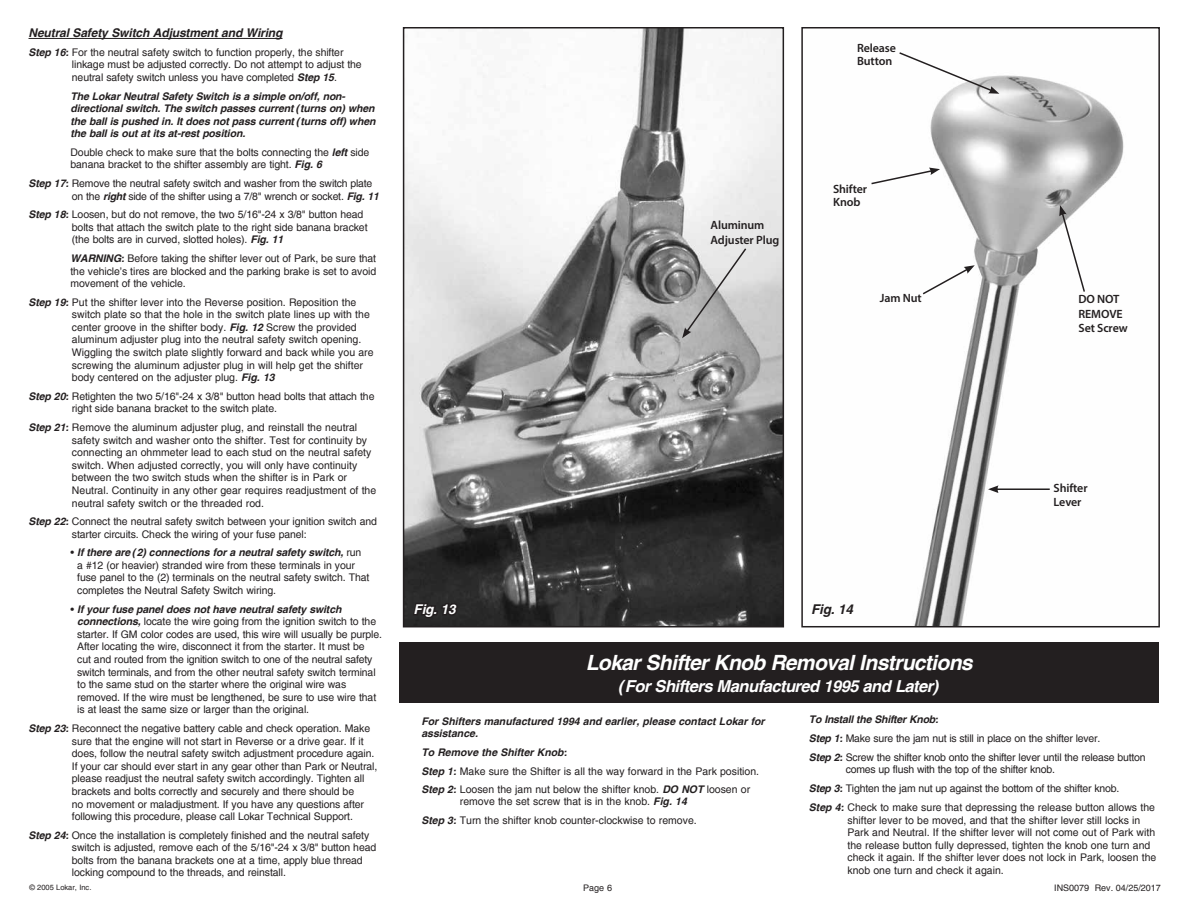
<style>
.page{position:relative;width:1188px;height:918px;background:#fff}
.page>*{position:absolute;margin:0;border:0;box-sizing:border-box;transform-origin:0 0}
.t1{font:italic 700 21px "Helvetica";letter-spacing:-.03em;color:#fff}
.t2{font:italic 700 16.5px "Helvetica";letter-spacing:-.03em;color:#fff}
.t3{font:italic 700 13.5px "Helvetica";color:#fff}
.t4{font:italic 700 13.5px "Helvetica";color:#231f20}
.t5{font:600 12px/14.4px "Myriad Pro";letter-spacing:-.01em;color:#231f20}
.t6{font:italic 700 12px "Helvetica";letter-spacing:-.01em;color:#231f20}
.t7{font:10.5px/12.6px "Helvetica";letter-spacing:-.01em;color:#231f20}
.t8{font:italic 700 10.5px/12.6px "Helvetica";letter-spacing:-.01em;color:#231f20}
.t9{font:9px "Helvetica";color:#231f20}
.t10{font:7.5px "Helvetica";color:#231f20}
.s1{font-weight:700;font-style:italic}
</style>
<div class="page">
<img style="left:914px;top:75px;width:210px;height:549px">
<div style="left:801px;top:27px;width:359px;height:600px;border:2px solid #231f20"></div>
<div style="left:399px;top:642px;width:760px;height:61px;background:#231f20"></div>
<hr style="left:29px;top:38px;width:254px;height:1px;background:#231f20">
<img style="left:406px;top:30px;width:375px;height:594px">
<div style="left:403px;top:27px;width:381px;height:600px;border:2px solid #231f20"></div>
<svg style="left:682px;top:247px;width:66px;height:91px;background:#b5b5b5"></svg>
<svg style="left:411px;top:600px;width:48px;height:21px"></svg>
<svg style="left:899px;top:52px;width:100px;height:42px"></svg>
<svg style="left:871px;top:168px;width:69px;height:17px"></svg>
<svg style="left:921px;top:265px;width:54px;height:31px"></svg>
<svg style="left:1059px;top:205px;width:27px;height:88px"></svg>
<hr style="left:996px;top:488px;width:54px;height:2px;background:#231f20">
<svg style="left:988px;top:485px;width:11px;height:8px"></svg>
<p class="t6" style="left:29px;top:26px;width:256px">Neutral Safety Switch Adjustment and Wiring</p>
<p class="t7" style="left:72px;top:46px;width:291px;text-indent:-43px"><span class="s1">Step 16:</span> For the neutral safety switch to function properly, the shifter linkage must be adjusted correctly. Do not attempt to adjust the neutral safety switch unless you have completed <span class="s1">Step 15</span>.</p>
<p class="t8" style="left:71px;top:90px;width:306px">The Lokar Neutral Safety Switch is a simple on/off, non&shy;directional switch. The switch passes current (turns on) when the ball is pushed in. It does not pass current (turns off) when the ball is out at its at-rest position.</p>
<p class="t7" style="left:71px;top:146px;width:300px">Double check to make sure that the bolts connecting the <span class="s1">left</span> side banana bracket to the shifter assembly are tight. <span class="s1">Fig. 6</span></p>
<p class="t7" style="left:72px;top:177px;width:309px;text-indent:-43px"><span class="s1">Step 17:</span> Remove the neutral safety switch and washer from the switch plate on the <span class="s1">right</span> side of the shifter using a 7/8" wrench or socket. <span class="s1">Fig. 11</span></p>
<p class="t7" style="left:72px;top:208px;width:297px;text-indent:-43px"><span class="s1">Step 18:</span> Loosen, but do not remove, the two 5/16"-24 x 3/8" button head bolts that attach the switch plate to the right side banana bracket (the bolts are in curved, slotted holes). <span class="s1">Fig. 11</span></p>
<p class="t7" style="left:71px;top:252px;width:307px;text-align:justify"><span class="s1">WARNING:</span> Before taking the shifter lever out of Park, be sure that the vehicle’s tires are blocked and the parking brake is set to avoid movement of the vehicle.</p>
<p class="t7" style="left:72px;top:296px;width:303px;text-indent:-43px"><span class="s1">Step 19:</span> Put the shifter lever into the Reverse position. Reposition the switch plate so that the hole in the switch plate lines up with the center groove in the shifter body. <span class="s1">Fig. 12</span> Screw the provided aluminum adjuster plug into the neutral safety switch opening.<br>Wiggling the switch plate slightly forward and back while you are screwing the aluminum adjuster plug in will help get the shifter body centered on the adjuster plug. <span class="s1">Fig. 13</span></p>
<p class="t7" style="left:72px;top:390px;width:304px;text-indent:-43px"><span class="s1">Step 20:</span> Retighten the two 5/16"-24 x 3/8" button head bolts that attach the right side banana bracket to the switch plate.</p>
<p class="t7" style="left:72px;top:421px;width:306px;text-indent:-43px"><span class="s1">Step 21:</span> Remove the aluminum adjuster plug, and reinstall the neutral safety switch and washer onto the shifter. Test for continuity by connecting an ohmmeter lead to each stud on the neutral safety switch. When adjusted correctly, you will only have continuity between the two switch studs when the shifter is in Park or Neutral. Continuity in any other gear requires readjustment of the neutral safety switch or the threaded rod.</p>
<p class="t7" style="left:72px;top:515px;width:307px;text-indent:-43px"><span class="s1">Step 22:</span> Connect the neutral safety switch between your ignition switch and starter circuits. Check the wiring of your fuse panel:</p>
<p class="t7" style="left:77px;top:546px;width:294px;text-indent:-7px">• <span class="s1">If there are (2) connections for a neutral safety switch,</span> run a #12 (or heavier) stranded wire from these terminals in your fuse panel to the (2) terminals on the neutral safety switch. That completes the Neutral Safety Switch wiring.</p>
<p class="t7" style="left:77px;top:603px;width:306px;text-indent:-7px">• <span class="s1">If your fuse panel does not have neutral safety switch connections,</span> locate the wire going from the ignition switch to the starter. If GM color codes are used, this wire will usually be purple.<br>After locating the wire, disconnect it from the starter. It must be<br>cut and routed from the ignition switch to one of the neutral safety switch terminals, and from the other neutral safety switch terminal to the same stud on the starter where the original wire was removed. If the wire must be lengthened, be sure to use wire that is at least the same size or larger than the original.</p>
<p class="t7" style="left:72px;top:722px;width:307px;text-indent:-43px"><span class="s1">Step 23:</span> Reconnect the negative battery cable and check operation. Make sure that the engine will not start in Reverse or a drive gear. If it does, follow the neutral safety switch adjustment procedure again.<br>If your car should ever start in any gear other than Park or Neutral, please readjust the neutral safety switch accordingly. Tighten all brackets and bolts correctly and securely and there should be<br>no movement or maladjustment. If you have any questions after following this procedure, please call Lokar Technical Support.</p>
<p class="t7" style="left:72px;top:829px;width:306px;text-indent:-43px"><span class="s1">Step 24:</span> Once the installation is completely finished and the neutral safety switch is adjusted, remove each of the 5/16"-24 x 3/8" button head bolts from the banana brackets one at a time, apply blue thread locking compound to the threads, and reinstall.</p>
<p class="t5" style="left:857px;top:41px;width:40px;line-height:13.5px">Release<br>Button</p>
<p class="t5" style="left:711px;top:218px;width:70px">Aluminum<br>Adjuster Plug</p>
<p class="t5" style="left:833px;top:182px;width:35px;line-height:13.5px">Shifter<br>Knob</p>
<p class="t5" style="left:880px;top:291px;width:43px">Jam Nut</p>
<p class="t3" style="left:414px;top:601px;width:43px">Fig. 13</p>
<p class="t4" style="left:811px;top:601px;width:43px">Fig. 14</p>
<h1 class="t1" style="left:586px;top:650px;width:388px">Lokar Shifter Knob Removal Instructions</h1>
<h2 class="t2" style="left:620px;top:676px;width:320px">(For Shifters Manufactured 1995 and Later)</h2>
<p class="t5" style="left:1078px;top:292px;width:51px">DO NOT<br>REMOVE<br>Set Screw</p>
<p class="t5" style="left:1054px;top:481px;width:35px;line-height:13.5px">Shifter<br>Lever</p>
<p class="t8" style="left:421px;top:716px;width:345px;line-height:12px">For Shifters manufactured 1994 and earlier, please contact Lokar for assistance.</p>
<p class="t7" style="left:421px;top:743px;width:339px;line-height:18.8px"><span class="s1">To Remove the Shifter Knob:<br>Step 1:</span> Make sure the Shifter is all the way forward in the Park position.<br><span class="s1">Step 2:</span> Loosen the jam nut below the shifter knob. <span class="s1">DO NOT</span> loosen or</p>
<p class="t7" style="left:421px;top:792px;width:277px;line-height:18.8px;text-indent:39px">remove the set screw that is in the knob. <span class="s1">Fig. 14<br>Step 3:</span> Turn the shifter knob counter-clockwise to remove.</p>
<p class="t7" style="left:809px;top:710px;width:338px;line-height:18.8px"><span class="s1">To Install the Shifter Knob:<br>Step 1:</span> Make sure the jam nut is still in place on the shifter lever.<br><span class="s1">Step 2:</span> Screw the shifter knob onto the shifter lever until the release button</p>
<p class="t7" style="left:809px;top:760px;width:348px;line-height:19px;text-indent:37px">comes up flush with the top of the shifter knob.<br><span class="s1">Step 3:</span> Tighten the jam nut up against the bottom of the shifter knob.<br><span class="s1">Step 4:</span> Check to make sure that depressing the release button allows the</p>
<p class="t7" style="left:847px;top:814px;width:311px">shifter lever to be moved, and that the shifter lever still locks in Park and Neutral. If the shifter lever will not come out of Park with the release button fully depressed, tighten the knob one turn and check it again. If the shifter lever does not lock in Park, loosen the knob one turn and check it again.</p>
<p class="t10" style="left:29px;top:883px;width:64px">© 2005 Lokar, Inc.</p>
<p class="t9" style="left:583px;top:883px;width:30px">Page 6</p>
<p class="t9" style="left:1054px;top:883px;width:108px">INS0079 Rev. 04/25/2017</p>
</div>
